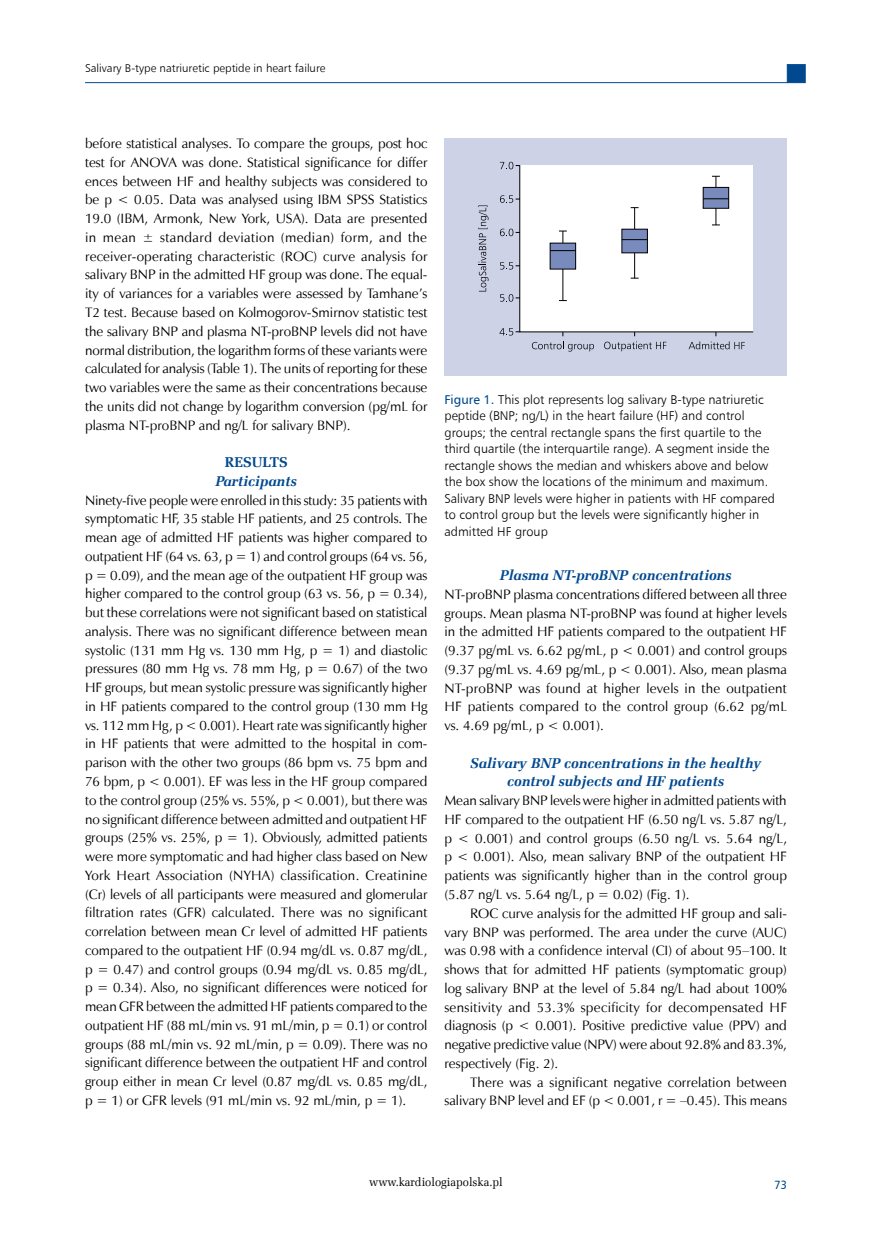
<style>
.page{position:relative;width:872px;height:1234px;background:#fff}
.page>*{position:absolute;margin:0;border:0;box-sizing:border-box;transform-origin:0 0}
._07_Srodtytul_2{font:italic 700 14.25px/18.8px "Zapf Ellipt EU";color:#004990;text-align:center}
._07_Srodtytul_2_pod{font:italic 700 14.25px "Zapf Ellipt EU";color:#004990}
._06_Srodtytul_1{font:700 14.25px "Zapf Ellipt EU";color:#004990}
._09_Tekst_pierwszy_A{font:13.65px/18.8px "Zapf Humnst EU";color:#000;text-align:justify}
._09_Tekst_ANG{font:13.65px/18.8px "Zapf Humnst EU";color:#000;text-align:justify}
._26_Rycina_podpis{font:12.75px/16.5px "Humnst 777 Lt EU";color:#000}
.t1{font:12px "Zapf Ellipt EU";color:#000;scale:.95 1}
.t2{font:12px "Humnst 777 EU";color:#004990;scale:.9 1}
.t3{font:11.25px "Humnst 777 Lt EU";color:#000}
.s1{font-family:"Humnst 777 EU";color:#004990}
</style>
<div class="page">
<hr style="left:85px;top:82px;width:702px;height:1px;background:#004990">
<div style="left:787px;top:64px;width:18px;height:19px;background:#004990;border:1px solid #004990"></div>
<div style="left:444px;top:138px;width:343px;height:237px;background:#cdd2e7"></div>
<svg style="left:478px;top:205px;width:10px;height:86px"></svg>
<svg style="left:499px;top:162px;width:255px;height:189px"></svg>
<p class="t3" style="left:85px;top:61px;width:242px">Salivary B-type natriuretic peptide in heart failure</p>
<p class="_09_Tekst_pierwszy_A" style="left:85px;top:134px;width:344px">before statistical analyses. To compare the groups, post hoc test for ANOVA was done. Statistical significance for differ ences between HF and healthy subjects was considered to be p &lt; 0.05. Data was analysed using IBM SPSS Statistics 19.0 (IBM, Armonk, New York, USA). Data are presented in mean ± standard deviation (median) form, and the receiver-operating characteristic (ROC) curve analysis for salivary BNP in the admitted HF group was done. The equal&shy;ity of variances for a variables were assessed by Tamhane’s T2 test. Because based on Kolmogorov-Smirnov statistic test the salivary BNP and plasma NT-proBNP levels did not have normal distribution, the logarithm forms of these variants were calculated for analysis (Table 1). The units of reporting for these two variables were the same as their concentrations because the units did not change by logarithm conversion (pg/mL for plasma NT-proBNP and ng/L for salivary BNP).</p>
<p class="_06_Srodtytul_1" style="left:225px;top:453px;width:64px">RESULTS</p>
<p class="_07_Srodtytul_2_pod" style="left:215px;top:472px;width:83px">Participants</p>
<p class="_09_Tekst_pierwszy_A" style="left:85px;top:490px;width:344px">Ninety-five people were enrolled in this study: 35 patients with symptomatic HF, 35 stable HF patients, and 25 controls. The mean age of admitted HF patients was higher compared to outpatient HF (64 vs. 63, p = 1) and control groups (64 vs. 56, p = 0.09), and the mean age of the outpatient HF group was higher compared to the control group (63 vs. 56, p = 0.34), but these correlations were not significant based on statistical analysis. There was no significant difference between mean systolic (131 mm Hg vs. 130 mm Hg, p = 1) and diastolic pressures (80 mm Hg vs. 78 mm Hg, p = 0.67) of the two HF groups, but mean systolic pressure was significantly higher in HF patients compared to the control group (130 mm Hg vs. 112 mm Hg, p &lt; 0.001). Heart rate was significantly higher in HF patients that were admitted to the hospital in com&shy;parison with the other two groups (86 bpm vs. 75 bpm and 76 bpm, p &lt; 0.001). EF was less in the HF group compared to the control group (25% vs. 55%, p &lt; 0.001), but there was no significant difference between admitted and outpatient HF groups (25% vs. 25%, p = 1). Obviously, admitted patients were more symptomatic and had higher class based on New York Heart Association (NYHA) classification. Creatinine (Cr) levels of all participants were measured and glomerular filtration rates (GFR) calculated. There was no significant correlation between mean Cr level of admitted HF patients compared to the outpatient HF (0.94 mg/dL vs. 0.87 mg/dL, p = 0.47) and control groups (0.94 mg/dL vs. 0.85 mg/dL, p = 0.34). Also, no significant differences were noticed for mean GFR between the admitted HF patients compared to the outpatient HF (88 mL/min vs. 91 mL/min, p = 0.1) or control groups (88 mL/min vs. 92 mL/min, p = 0.09). There was no significant difference between the outpatient HF and control group either in mean Cr level (0.87 mg/dL vs. 0.85 mg/dL, p = 1) or GFR levels (91 mL/min vs. 92 mL/min, p = 1).</p>
<p class="_26_Rycina_podpis" style="left:444px;top:391px;width:332px"><span class="s1">Figure 1.</span> This plot represents log salivary B-type natriuretic peptide (BNP; ng/L) in the heart failure (HF) and control groups; the central rectangle spans the first quartile to the third quartile (the interquartile range). A segment inside the rectangle shows the median and whiskers above and below the box show the locations of the minimum and maximum.<br>Salivary BNP levels were higher in patients with HF compared to control group but the levels were significantly higher in admitted HF group</p>
<p class="_07_Srodtytul_2" style="left:500px;top:566px;width:233px">Plasma NT-proBNP concentrations</p>
<p class="_09_Tekst_pierwszy_A" style="left:444px;top:584px;width:344px">NT-proBNP plasma concentrations differed between all three groups. Mean plasma NT-proBNP was found at higher levels in the admitted HF patients compared to the outpatient HF (9.37 pg/mL vs. 6.62 pg/mL, p &lt; 0.001) and control groups (9.37 pg/mL vs. 4.69 pg/mL, p &lt; 0.001). Also, mean plasma NT-proBNP was found at higher levels in the outpatient HF patients compared to the control group (6.62 pg/mL vs. 4.69 pg/mL, p &lt; 0.001).</p>
<p class="_07_Srodtytul_2" style="left:470px;top:753px;width:293px">Salivary BNP concentrations in the healthy control subjects and HF patients</p>
<p class="_09_Tekst_pierwszy_A" style="left:444px;top:791px;width:344px">Mean salivary BNP levels were higher in admitted patients with HF compared to the outpatient HF (6.50 ng/L vs. 5.87 ng/L, p &lt; 0.001) and control groups (6.50 ng/L vs. 5.64 ng/L, p &lt; 0.001). Also, mean salivary BNP of the outpatient HF patients was significantly higher than in the control group (5.87 ng/L vs. 5.64 ng/L, p = 0.02) (Fig. 1).</p>
<p class="_09_Tekst_ANG" style="left:444px;top:903px;width:344px;text-indent:26px">ROC curve analysis for the admitted HF group and sali&shy;vary BNP was performed. The area under the curve (AUC) was 0.98 with a confidence interval (CI) of about 95–100. It shows that for admitted HF patients (symptomatic group) log salivary BNP at the level of 5.84 ng/L had about 100% sensitivity and 53.3% specificity for decompensated HF diagnosis (p &lt; 0.001). Positive predictive value (PPV) and negative predictive value (NPV) were about 92.8% and 83.3%, respectively (Fig. 2).</p>
<p class="_09_Tekst_ANG" style="left:444px;top:1072px;width:344px;text-align:right">There was a significant negative correlation between salivary BNP level and EF (p &lt; 0.001, r = –0.45). This means</p>
<p class="t1" style="left:369px;top:1173px;width:142px">www.kardiologiapolska.pl</p>
<p class="t2" style="left:774px;top:1176px;width:15px">73</p>
</div>
